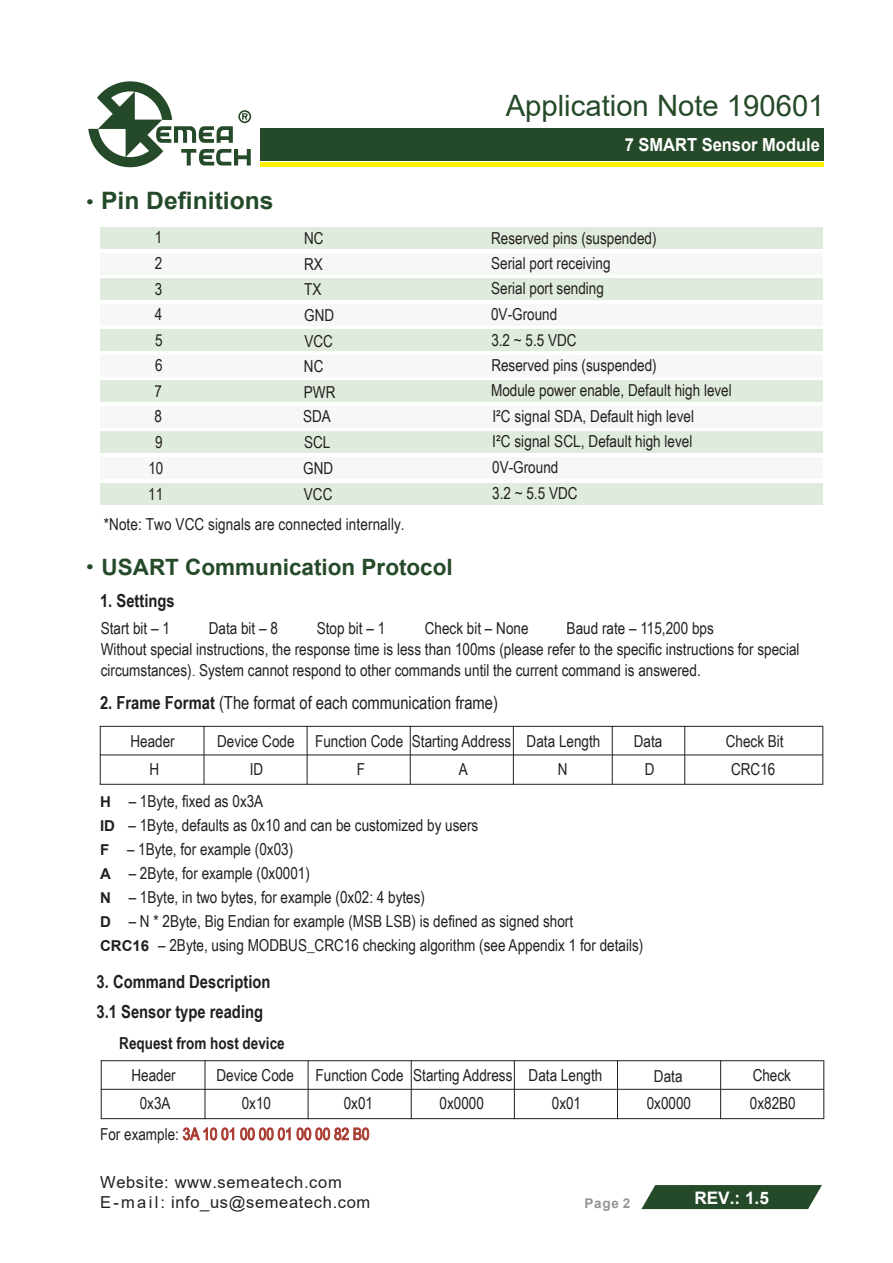
<style>
.page{position:relative;width:893px;height:1263px;background:#fff}
.page>*{position:absolute;margin:0;border:0;box-sizing:border-box;transform-origin:0 0}
.t1{font:29.4px "Arial";color:#254a29}
.t2{font:700 24px "Arial";color:#254a29}
.t3{font:700 22.5px "Arial";color:#254a29}
.t4{font:700 18px/30px "Arial Narrow";color:#231f20}
.t5{font:18px "Arial Narrow";color:#231f20}
.t6{font:700 18px "Arial";color:#fff;scale:.92 1}
.t7{font:700 17.25px "Arial";color:#fff}
.t8{font:16.5px/25.7px "Arial Narrow";color:#231f20}
.t9{font:16.5px/19.8px "Arial";letter-spacing:.04em;color:#231f20}
.t10{font:16.5px "Arial Narrow";color:#a83a2f}
.t11{font:700 16.5px "Arial Narrow";color:#231f20}
.t12{font:700 13.5px "Arial";color:#939598}
.s1{font-family:"Microsoft Ya Hei";font-size:18.75px}
.s2{font-family:"Adobe Song Std";font-weight:300}
.s3{font-weight:700}
.s4{font-family:"Arial";font-weight:700;font-size:15px}
.s5{color:#231f20}
</style>
<div class="page">
<div style="left:260px;top:128px;width:564px;height:33px;background:#254a29"></div>
<div style="left:260px;top:162px;width:564px;height:5px;background:#fff101"></div>
<svg style="left:88px;top:81px;width:163px;height:86px"></svg>
<hr style="left:100px;top:726px;width:1px;height:33px;background:#231f20">
<svg style="left:204px;top:727px;width:1px;height:27px"></svg>
<svg style="left:307px;top:727px;width:1px;height:27px"></svg>
<svg style="left:410px;top:727px;width:1px;height:27px"></svg>
<svg style="left:513px;top:727px;width:1px;height:27px"></svg>
<svg style="left:612px;top:727px;width:1px;height:27px"></svg>
<svg style="left:684px;top:727px;width:1px;height:27px"></svg>
<hr style="left:822px;top:726px;width:1px;height:33px;background:#231f20">
<hr style="left:100px;top:754px;width:723px;height:1px;background:#231f20">
<hr style="left:100px;top:726px;width:723px;height:1px;background:#231f20">
<div style="left:100px;top:227px;width:723px;height:21px;background:#dfecdd"></div>
<div style="left:100px;top:253px;width:723px;height:21px;background:#f5f8f5"></div>
<div style="left:100px;top:278px;width:723px;height:22px;background:#dfecdd"></div>
<div style="left:100px;top:304px;width:723px;height:21px;background:#f5f8f5"></div>
<div style="left:100px;top:329px;width:723px;height:22px;background:#dfecdd"></div>
<div style="left:100px;top:380px;width:723px;height:22px;background:#dfecdd"></div>
<div style="left:100px;top:432px;width:723px;height:21px;background:#dfecdd"></div>
<div style="left:100px;top:406px;width:723px;height:21px;background:#f5f8f5"></div>
<div style="left:100px;top:457px;width:723px;height:21px;background:#f5f8f5"></div>
<div style="left:100px;top:355px;width:723px;height:21px;background:#f5f8f5"></div>
<div style="left:100px;top:483px;width:723px;height:21px;background:#dfecdd"></div>
<svg style="left:100px;top:758px;width:1px;height:26px"></svg>
<hr style="left:204px;top:755px;width:1px;height:30px;background:#231f20">
<hr style="left:307px;top:755px;width:1px;height:30px;background:#231f20">
<hr style="left:410px;top:755px;width:1px;height:30px;background:#231f20">
<hr style="left:513px;top:755px;width:1px;height:30px;background:#231f20">
<hr style="left:612px;top:755px;width:1px;height:30px;background:#231f20">
<hr style="left:684px;top:755px;width:1px;height:30px;background:#231f20">
<svg style="left:822px;top:759px;width:1px;height:25px"></svg>
<hr style="left:100px;top:784px;width:723px;height:1px;background:#231f20">
<hr style="left:101px;top:1060px;width:1px;height:33px;background:#231f20">
<hr style="left:205px;top:1060px;width:1px;height:30px;background:#231f20">
<hr style="left:308px;top:1060px;width:1px;height:30px;background:#231f20">
<hr style="left:411px;top:1060px;width:1px;height:30px;background:#231f20">
<hr style="left:514px;top:1060px;width:1px;height:30px;background:#231f20">
<hr style="left:617px;top:1060px;width:1px;height:30px;background:#231f20">
<hr style="left:720px;top:1060px;width:1px;height:30px;background:#231f20">
<hr style="left:823px;top:1060px;width:1px;height:33px;background:#231f20">
<hr style="left:101px;top:1089px;width:723px;height:1px;background:#231f20">
<hr style="left:101px;top:1060px;width:723px;height:1px;background:#231f20">
<svg style="left:101px;top:1093px;width:1px;height:25px"></svg>
<hr style="left:205px;top:1089px;width:1px;height:30px;background:#231f20">
<hr style="left:308px;top:1089px;width:1px;height:30px;background:#231f20">
<hr style="left:411px;top:1089px;width:1px;height:30px;background:#231f20">
<hr style="left:514px;top:1089px;width:1px;height:30px;background:#231f20">
<hr style="left:617px;top:1089px;width:1px;height:30px;background:#231f20">
<hr style="left:720px;top:1089px;width:1px;height:30px;background:#231f20">
<svg style="left:823px;top:1093px;width:1px;height:25px"></svg>
<hr style="left:101px;top:1118px;width:723px;height:1px;background:#231f20">
<svg style="left:183px;top:1127px;width:51px;height:13px"></svg>
<svg style="left:240px;top:1127px;width:51px;height:13px"></svg>
<svg style="left:297px;top:1127px;width:72px;height:13px"></svg>
<svg style="left:641px;top:1185px;width:181px;height:24px;background:#36583a"></svg>
<h1 class="t1" style="left:506px;top:86px;width:320px">Application Note 190601</h1>
<h2 class="t2" style="left:86px;top:184px;width:189px"><span class="s1">·</span> Pin Definitions</h2>
<p class="t6" style="left:625px;top:132px;width:214px">7 SMART Sensor Module</p>
<p class="t8" style="left:155px;top:224px;width:9px">1</p>
<p class="t8" style="left:304px;top:225px;width:33px">NC<br>RX<br>TX<br>GND<br>VCC<br>NC<br>PWR</p>
<p class="t8" style="left:491px;top:225px;width:242px">Reserved pins (suspended)<br>Serial port receiving<br>Serial port sending<br>0V-Ground<br>3.2 ~ 5.5 VDC<br>Reserved pins (suspended)<br>Module power enable, Default high level</p>
<p class="t8" style="left:155px;top:429px;width:9px">9</p>
<p class="t8" style="left:155px;top:250px;width:9px">2</p>
<p class="t8" style="left:155px;top:275px;width:9px">3</p>
<p class="t8" style="left:155px;top:301px;width:9px">4</p>
<p class="t8" style="left:155px;top:352px;width:9px">6</p>
<p class="t8" style="left:155px;top:326px;width:9px">5</p>
<p class="t8" style="left:155px;top:378px;width:9px">7</p>
<p class="t8" style="left:303px;top:403px;width:32px">SDA<br>SCL<br>GND<br>VCC</p>
<p class="t8" style="left:492px;top:403px;width:203px">I²C signal SDA, Default high level<br>I²C signal SCL, Default high level<br>0V-Ground<br>3.2 ~ 5.5 VDC</p>
<p class="t8" style="left:104px;top:510px;width:302px">*Note: Two VCC signals are connected internally.</p>
<p class="t8" style="left:155px;top:403px;width:9px">8</p>
<p class="t8" style="left:148px;top:454px;width:17px">10</p>
<p class="t8" style="left:148px;top:481px;width:17px">11</p>
<h3 class="t3" style="left:86px;top:551px;width:369px"><span class="s1">·</span> USART Communication Protocol</h3>
<p class="t4" style="left:100px;top:585px;width:76px">1. Settings</p>
<p class="t8" style="left:101px;top:615px;width:71px">Start bit – 1</p>
<p class="t8" style="left:209px;top:615px;width:71px">Data bit – 8</p>
<p class="t8" style="left:317px;top:615px;width:70px">Stop bit – 1</p>
<p class="t8" style="left:425px;top:615px;width:105px">Check bit – None</p>
<p class="t8" style="left:101px;top:617px;width:700px;line-height:21px;text-indent:466px">Baud rate – 115,200 bps<br>Without special instructions, the response time is less than 100ms (please refer to the specific instructions for special circumstances)<span class="s2">.</span> System cannot respond to other commands until the current command is answered.</p>
<p class="t5" style="left:100px;top:689px;width:399px"><span class="s3">2. Frame Format</span> (The format of each communication frame)</p>
<p class="t8" style="left:130px;top:728px;width:46px">Header</p>
<p class="t8" style="left:217px;top:727px;width:385px">Device Code Function Code Starting Address Data Length</p>
<p class="t8" style="left:634px;top:727px;width:30px">Data</p>
<p class="t8" style="left:726px;top:727px;width:59px">Check Bit</p>
<p class="t8" style="left:149px;top:756px;width:11px">H</p>
<p class="t8" style="left:250px;top:756px;width:15px">ID</p>
<p class="t8" style="left:357px;top:756px;width:10px">F</p>
<p class="t8" style="left:459px;top:756px;width:11px">A</p>
<p class="t8" style="left:558px;top:756px;width:11px">N</p>
<p class="t8" style="left:645px;top:756px;width:11px">D</p>
<p class="t8" style="left:731px;top:756px;width:46px">CRC16</p>
<p class="t8" style="left:100px;top:788px;width:545px;line-height:24px"><span class="s4">H</span> – 1Byte, fixed as 0x3A<br><span class="s4">ID</span> – 1Byte, defaults as 0x10 and can be customized by users<br><span class="s4">F</span> – 1Byte, for example (0x03)<br><span class="s4">A</span> – 2Byte, for example (0x0001)<br><span class="s4">N</span> – 1Byte, in two bytes, for example (0x02: 4 bytes)<br><span class="s4">D</span> – N * 2Byte, Big Endian for example (MSB LSB) is defined as signed short<br><span class="s4">CRC16</span> – 2Byte, using MODBUS_CRC16 checking algorithm (see Appendix 1 for details)</p>
<p class="t4" style="left:97px;top:966px;width:175px">3. Command Description<br>3.1 Sensor type reading</p>
<p class="t11" style="left:119px;top:1030px;width:167px">Request from host device</p>
<p class="t8" style="left:131px;top:1062px;width:46px">Header</p>
<p class="t8" style="left:216px;top:1062px;width:79px">Device Code</p>
<p class="t8" style="left:316px;top:1062px;width:288px">Function Code Starting Address Data Length</p>
<p class="t8" style="left:654px;top:1063px;width:30px">Data</p>
<p class="t8" style="left:753px;top:1062px;width:40px">Check</p>
<p class="t8" style="left:140px;top:1090px;width:32px">0x3A</p>
<p class="t8" style="left:242px;top:1090px;width:31px">0x10</p>
<p class="t8" style="left:344px;top:1090px;width:31px">0x01</p>
<p class="t8" style="left:440px;top:1090px;width:46px">0x0000</p>
<p class="t8" style="left:552px;top:1090px;width:31px">0x01</p>
<p class="t8" style="left:647px;top:1090px;width:46px">0x0000</p>
<p class="t8" style="left:750px;top:1090px;width:47px">0x82B0</p>
<p class="t10" style="left:100px;top:1122px;width:271px"><span class="s5">For example:</span> 3A 10 01 00 00 01 00 00 82 B0</p>
<p class="t9" style="left:100px;top:1172px;width:272px">Website: www.semeatech.com<br>E-mail: info_us@semeatech.com</p>
<p class="t12" style="left:585px;top:1193px;width:47px">Page 2</p>
<p class="t7" style="left:694px;top:1186px;width:76px">REV.: 1.5</p>
</div>
